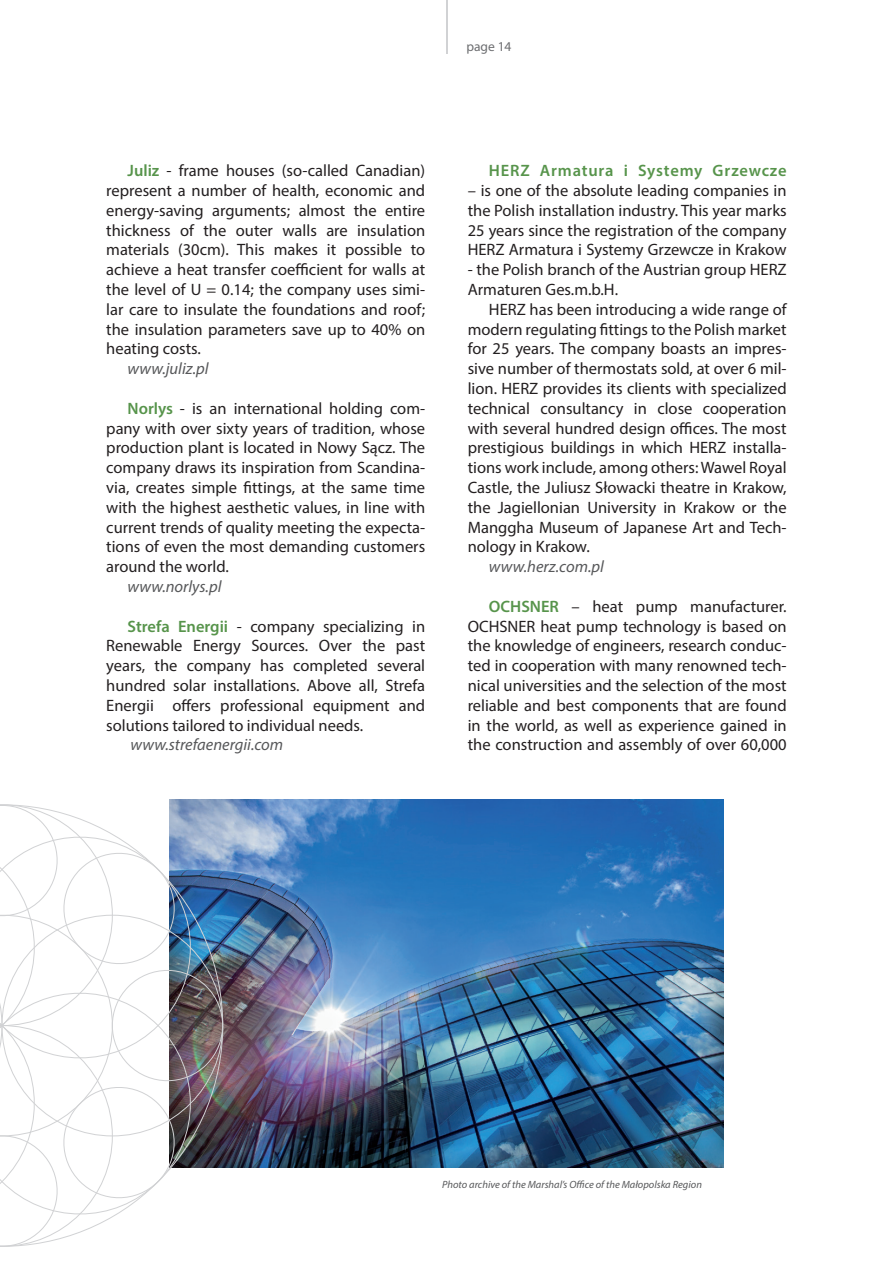
<style>
.page{position:relative;width:893px;height:1263px;background:#fff}
.page>*{position:absolute;margin:0;border:0;box-sizing:border-box;transform-origin:0 0}
.t1{font:16.5px/19.8px "Myriad Pro";color:#231f20;text-align:justify}
.t2{font:italic 16.5px "Myriad Pro";color:#57585a}
.t3{font:600 16.5px "Myriad Pro";letter-spacing:.05em;color:#57944b}
.t4{font:13.5px "Myriad Pro";color:#6c6d70}
.t5{font:italic 10.5px "Myriad Pro";color:#57585a}
.s1{font-weight:600;color:#57944b}
</style>
<div class="page">
<hr style="left:446px;top:0;width:2px;height:54px;background:#d1d2d4">
<img style="left:223px;top:799px;width:500px;height:369px">
<img style="left:0;top:800px;width:228px;height:447px">
<p class="t4" style="left:466px;top:38px;width:47px">page 14</p>
<p class="t1" style="left:106px;top:160px;width:320px;text-indent:21px"><span class="s1">Juliz</span> - frame houses (so-called Canadian) represent a number of health, economic and energy-saving arguments; almost the entire thickness of the outer walls are insulation materials (30cm). This makes it possible to achieve a heat transfer coefficient for walls at the level of U = 0.14; the company uses simi&shy;lar care to insulate the foundations and roof; the insulation parameters save up to 40% on heating costs.</p>
<p class="t2" style="left:128px;top:358px;width:83px">www.juliz.pl</p>
<p class="t1" style="left:106px;top:398px;width:320px;text-indent:21px"><span class="s1">Norlys</span> - is an international holding com&shy;pany with over sixty years of tradition, whose production plant is located in Nowy Sącz. The company draws its inspiration from Scandina&shy;via, creates simple fittings, at the same time with the highest aesthetic values, in line with current trends of quality meeting the expecta&shy;tions of even the most demanding customers around the world.</p>
<p class="t2" style="left:128px;top:576px;width:95px">www.norlys.pl</p>
<p class="t1" style="left:106px;top:616px;width:320px;text-indent:21px"><span class="s1">Strefa Energii</span> - company specializing in Renewable Energy Sources. Over the past years, the company has completed several hundred solar installations. Above all, Strefa Energii offers professional equipment and solutions tailored to individual needs.</p>
<p class="t2" style="left:131px;top:735px;width:154px">www.strefaenergii.com</p>
<p class="t3" style="left:489px;top:160px;width:299px">HERZ Armatura i Systemy Grzewcze</p>
<p class="t1" style="left:468px;top:180px;width:320px">– is one of the absolute leading companies in the Polish installation industry. This year marks 25 years since the registration of the company HERZ Armatura i Systemy Grzewcze in Krakow</p>
<p class="t1" style="left:468px;top:259px;width:320px">- the Polish branch of the Austrian group HERZ<br>Armaturen Ges.m.b.H.</p>
<p class="t1" style="left:468px;top:299px;width:320px;text-indent:21px">HERZ has been introducing a wide range of modern regulating fittings to the Polish market for 25 years. The company boasts an impres&shy;sive number of thermostats sold, at over 6 mil&shy;lion. HERZ provides its clients with specialized technical consultancy in close cooperation with several hundred design offices. The most prestigious buildings in which HERZ installa&shy;tions work include, among others: Wawel Royal Castle, the Juliusz Słowacki theatre in Krakow, the Jagiellonian University in Krakow or the Manggha Museum of Japanese Art and Tech&shy;nology in Krakow.</p>
<p class="t2" style="left:489px;top:556px;width:116px">www.herz.com.pl</p>
<p class="t1" style="left:468px;top:596px;width:320px;text-indent:21px"><span class="s1">OCHSNER</span> – heat pump manufacturer.<br>OCHSNER heat pump technology is based on the knowledge of engineers, research conduc&shy;ted in cooperation with many renowned tech&shy;nical universities and the selection of the most reliable and best components that are found in the world, as well as experience gained in the construction and assembly of over 60,000</p>
<p class="t5" style="left:442px;top:1178px;width:261px">Photo archive of the Marshal’s Office of the Małopolska Region</p>
</div>
